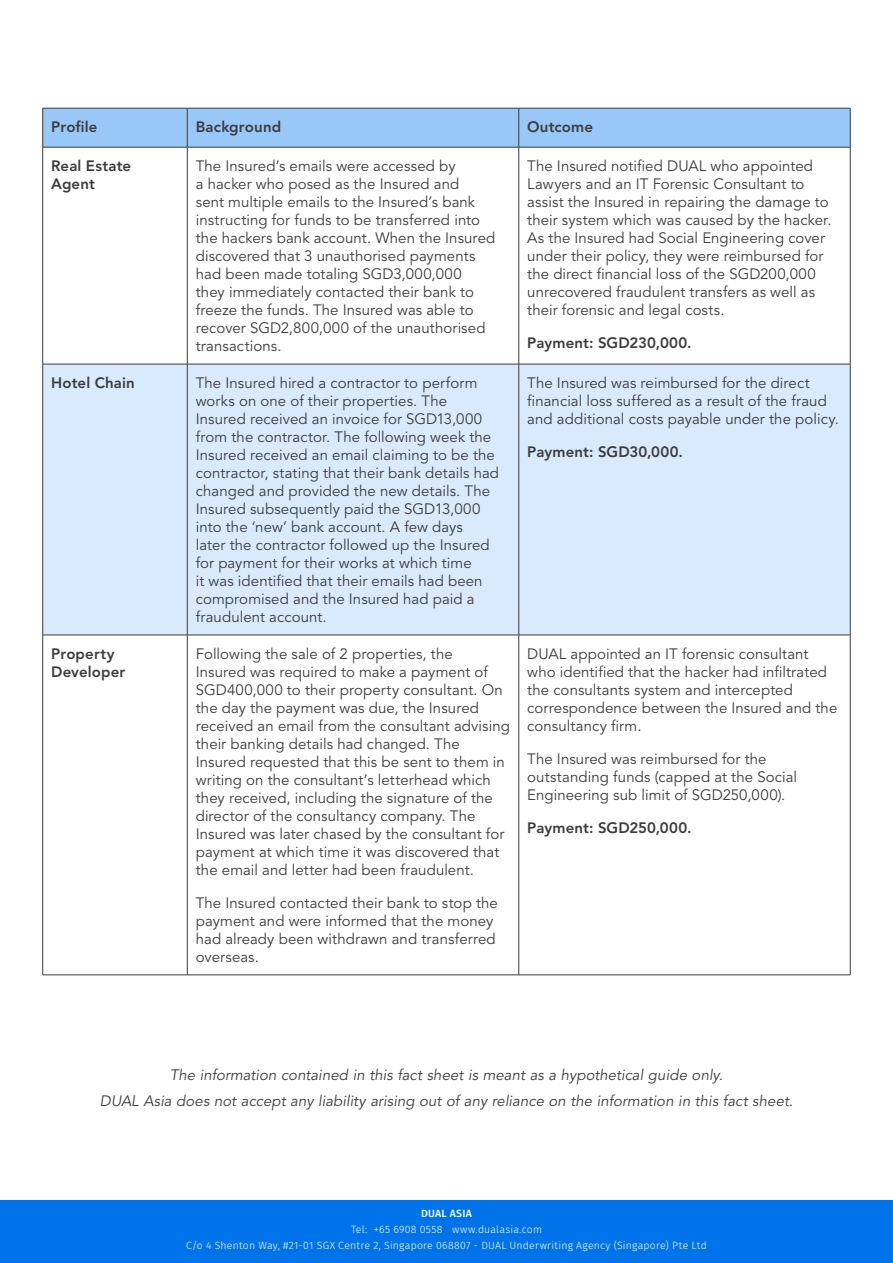
<style>
.page{position:relative;width:893px;height:1263px;background:#fff}
.page>*{position:absolute;margin:0;border:0;box-sizing:border-box;transform-origin:0 0}
.t1{font:15px/18px "Avenir LT Std";letter-spacing:.005em;color:#3c3c3c}
.t2{font:italic 15px/25.2px "Avenir LT Std";color:#3c3c3c;text-align:center}
.t3{font:800 15px/18px "Avenir LT Std";letter-spacing:.01em;color:#3c3c3c}
.t4{font:300 10.5px/16.2px "Fira Sans";letter-spacing:.02em;color:#fff;text-align:center}
.t5{font:500 10.5px "Fira Sans";letter-spacing:.025em;color:#fff}
</style>
<div class="page">
<div style="left:0;top:1200px;width:893px;height:63px;background:#0073eb"></div>
<div style="left:43px;top:109px;width:807px;height:38px;background:#99c7f7"></div>
<div style="left:43px;top:365px;width:807px;height:270px;background:#d9eafc"></div>
<hr style="left:43px;top:108px;width:144px;height:1px;background:#3c3c3c">
<hr style="left:42px;top:108px;width:1px;height:39px;background:#3c3c3c">
<hr style="left:187px;top:108px;width:332px;height:1px;background:#3c3c3c">
<hr style="left:187px;top:108px;width:1px;height:39px;background:#3c3c3c">
<hr style="left:519px;top:108px;width:331px;height:1px;background:#3c3c3c">
<hr style="left:518px;top:108px;width:1px;height:39px;background:#3c3c3c">
<hr style="left:850px;top:108px;width:1px;height:39px;background:#3c3c3c">
<hr style="left:43px;top:147px;width:144px;height:1px;background:#3c3c3c">
<hr style="left:42px;top:147px;width:1px;height:217px;background:#3c3c3c">
<hr style="left:187px;top:147px;width:332px;height:1px;background:#3c3c3c">
<hr style="left:187px;top:147px;width:1px;height:217px;background:#3c3c3c">
<hr style="left:519px;top:147px;width:331px;height:1px;background:#3c3c3c">
<hr style="left:518px;top:147px;width:1px;height:217px;background:#3c3c3c">
<hr style="left:850px;top:147px;width:1px;height:217px;background:#3c3c3c">
<hr style="left:43px;top:364px;width:144px;height:1px;background:#3c3c3c">
<hr style="left:42px;top:364px;width:1px;height:271px;background:#3c3c3c">
<hr style="left:187px;top:364px;width:332px;height:1px;background:#3c3c3c">
<hr style="left:187px;top:364px;width:1px;height:271px;background:#3c3c3c">
<hr style="left:519px;top:364px;width:331px;height:1px;background:#3c3c3c">
<hr style="left:518px;top:364px;width:1px;height:271px;background:#3c3c3c">
<hr style="left:850px;top:364px;width:1px;height:271px;background:#3c3c3c">
<hr style="left:43px;top:635px;width:144px;height:1px;background:#3c3c3c">
<hr style="left:42px;top:635px;width:1px;height:340px;background:#3c3c3c">
<hr style="left:187px;top:635px;width:332px;height:1px;background:#3c3c3c">
<hr style="left:187px;top:635px;width:1px;height:340px;background:#3c3c3c">
<hr style="left:519px;top:635px;width:331px;height:1px;background:#3c3c3c">
<hr style="left:518px;top:635px;width:1px;height:340px;background:#3c3c3c">
<hr style="left:850px;top:635px;width:1px;height:340px;background:#3c3c3c">
<hr style="left:43px;top:974px;width:144px;height:1px;background:#3c3c3c">
<hr style="left:187px;top:974px;width:332px;height:1px;background:#3c3c3c">
<hr style="left:519px;top:974px;width:331px;height:1px;background:#3c3c3c">
<p class="t3" style="left:51px;top:118px;width:48px">Profile</p>
<p class="t3" style="left:196px;top:118px;width:87px">Background</p>
<p class="t3" style="left:527px;top:118px;width:67px">Outcome</p>
<p class="t3" style="left:51px;top:157px;width:82px">Real Estate<br>Agent</p>
<p class="t1" style="left:196px;top:158px;width:301px">The Insured’s emails were accessed by<br>a hacker who posed as the Insured and<br>sent multiple emails to the Insured’s bank instructing for funds to be transferred into the hackers bank account. When the Insured discovered that 3 unauthorised payments had been made totaling SGD3,000,000<br>they immediately contacted their bank to freeze the funds. The Insured was able to recover SGD2,800,000 of the unauthorised transactions.</p>
<p class="t1" style="left:527px;top:158px;width:306px">The Insured notified DUAL who appointed Lawyers and an IT Forensic Consultant to assist the Insured in repairing the damage to their system which was caused by the hacker.<br>As the Insured had Social Engineering cover under their policy, they were reimbursed for the direct financial loss of the SGD200,000 unrecovered fraudulent transfers as well as their forensic and legal costs.</p>
<p class="t3" style="left:527px;top:334px;width:166px">Payment: SGD230,000.</p>
<p class="t3" style="left:51px;top:374px;width:85px">Hotel Chain</p>
<p class="t1" style="left:196px;top:374px;width:305px">The Insured hired a contractor to perform works on one of their properties. The Insured received an invoice for SGD13,000 from the contractor. The following week the Insured received an email claiming to be the contractor, stating that their bank details had changed and provided the new details. The Insured subsequently paid the SGD13,000 into the ‘new’ bank account. A few days<br>later the contractor followed up the Insured for payment for their works at which time<br>it was identified that their emails had been compromised and the Insured had paid a fraudulent account.</p>
<p class="t1" style="left:527px;top:374px;width:313px">The Insured was reimbursed for the direct financial loss suffered as a result of the fraud and additional costs payable under the policy.</p>
<p class="t3" style="left:527px;top:443px;width:157px">Payment: SGD30,000.</p>
<p class="t3" style="left:51px;top:645px;width:76px">Property<br>Developer</p>
<p class="t1" style="left:196px;top:645px;width:316px">Following the sale of 2 properties, the<br>Insured was required to make a payment of SGD400,000 to their property consultant. On the day the payment was due, the Insured received an email from the consultant advising their banking details had changed. The Insured requested that this be sent to them in writing on the consultant’s letterhead which they received, including the signature of the director of the consultancy company. The Insured was later chased by the consultant for payment at which time it was discovered that the email and letter had been fraudulent.</p>
<p class="t1" style="left:196px;top:894px;width:304px">The Insured contacted their bank to stop the payment and were informed that the money had already been withdrawn and transferred overseas.</p>
<p class="t1" style="left:527px;top:645px;width:312px">DUAL appointed an IT forensic consultant who identified that the hacker had infiltrated the consultants system and intercepted correspondence between the Insured and the consultancy firm.</p>
<p class="t1" style="left:527px;top:750px;width:271px">The Insured was reimbursed for the outstanding funds (capped at the Social<br>Engineering sub limit of SGD250,000).</p>
<p class="t3" style="left:527px;top:819px;width:166px">Payment: SGD250,000.</p>
<p class="t2" style="left:100px;top:1063px;width:695px">The information contained in this fact sheet is meant as a hypothetical guide only.<br>DUAL Asia does not accept any liability arising out of any reliance on the information in this fact sheet.</p>
<p class="t5" style="left:421px;top:1205px;width:52px">DUAL ASIA</p>
<p class="t4" style="left:186px;top:1221px;width:522px">Tel: +65 6908 0558 www.dualasia.com<br>C/o 4 Shenton Way, #21-01 SGX Centre 2, Singapore 068807 - DUAL Underwriting Agency (Singapore) Pte Ltd</p>
</div>
